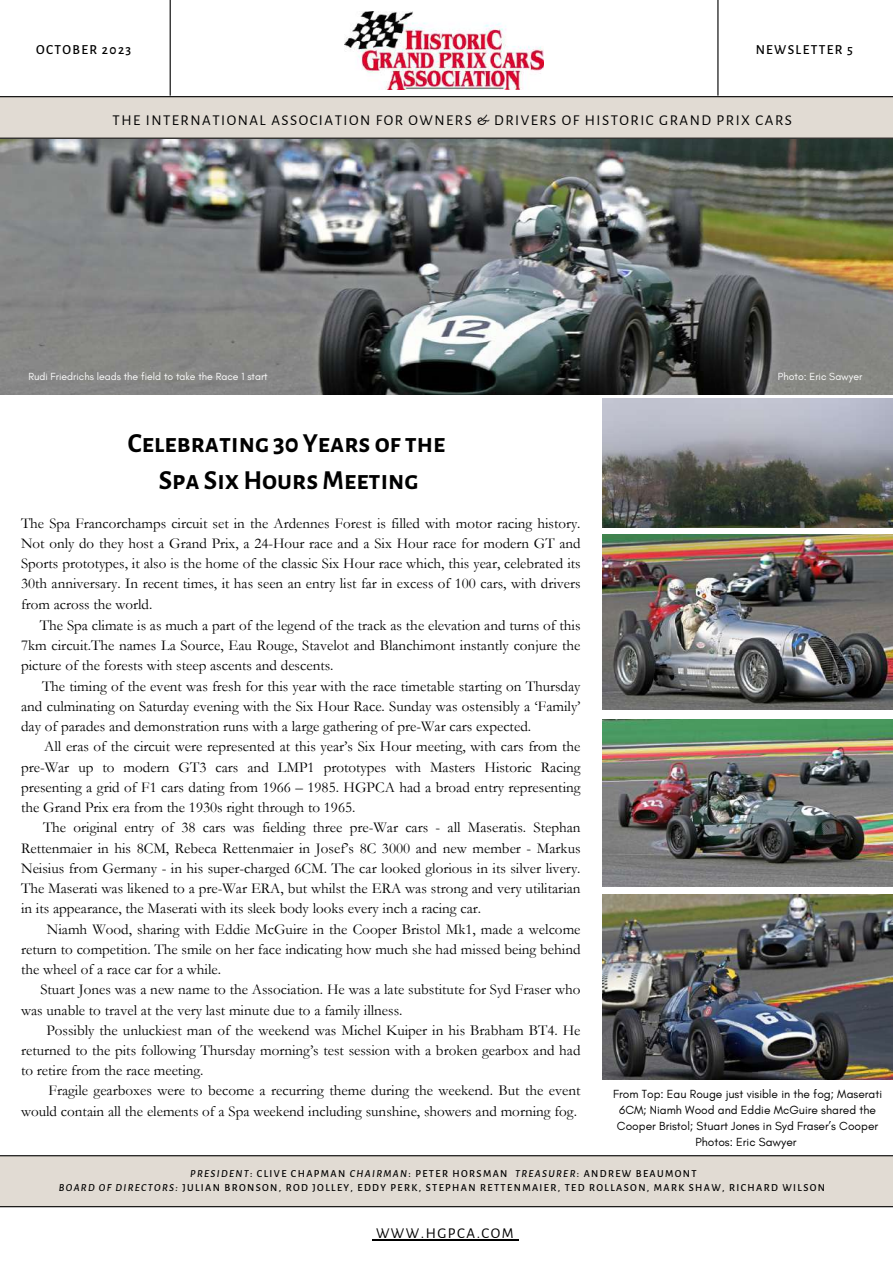
<style>
.page{position:relative;width:893px;height:1264px;background:#fff}
.page>*{position:absolute;margin:0;border:0;box-sizing:border-box;transform-origin:0 0}
.t1{font:700 27px/37px "Alegreya Sans SC";color:#000;text-align:center}
.t2{font:15px/20.2px "Garamond";color:#000;text-align:justify}
.t3{font:15px "Alegreya Sans SC";letter-spacing:.1em;color:#000}
.t4{font:500 13.5px "Alegreya Sans SC";letter-spacing:.1em;color:#000}
.t5{font:12px/16px "Glacial Indifference";color:#000;text-align:center}
.t6{font:500 10.5px "Alegreya Sans SC";letter-spacing:.13em;color:#000}
.t7{font:10.5px "Glacial Indifference";color:#fff}
.s1{font-style:italic}
</style>
<div class="page">
<div style="left:0;top:96px;width:892px;height:43px;background:#e1dbd3"></div>
<hr style="left:0;top:96px;width:892px;height:1px;background:#000">
<hr style="left:170px;top:0;width:1px;height:96px;background:#000">
<hr style="left:717px;top:0;width:1px;height:96px;background:#000">
<hr style="left:0;top:138px;width:892px;height:1px;background:#000">
<div style="left:0;top:1156px;width:892px;height:51px;background:#e1dbd3"></div>
<hr style="left:0;top:1206px;width:892px;height:1px;background:#000">
<img style="left:345px;top:11px;width:198px;height:78px">
<hr style="left:0;top:1155px;width:892px;height:1px;background:#000">
<img style="left:602px;top:398px;width:290px;height:129px">
<img style="left:602px;top:534px;width:290px;height:175px">
<img style="left:602px;top:719px;width:290px;height:167px">
<img style="left:602px;top:894px;width:290px;height:185px">
<img style="left:0;top:140px;width:892px;height:254px">
<hr style="left:376px;top:1239px;width:139px;height:1px;background:#000">
<p class="t4" style="left:36px;top:43px;width:96px">OCTOBER 2023</p>
<p class="t4" style="left:755px;top:43px;width:99px">NEWSLETTER 5</p>
<p class="t3" style="left:112px;top:112px;width:680px">THE INTERNATIONAL ASSOCIATION FOR OWNERS &amp; DRIVERS OF HISTORIC GRAND PRIX CARS</p>
<p class="t7" style="left:28px;top:370px;width:241px">Rudi Friedrichs leads the field to take the Race 1 start</p>
<p class="t7" style="left:778px;top:370px;width:86px">Photo: Eric Sawyer</p>
<h1 class="t1" style="left:128px;top:425px;width:319px">Celebrating 30 Years of the<br>Spa SixHoursMeeting</h1>
<p class="t2" style="left:21px;top:513px;width:561px">The Spa Francorchamps circuit set in the Ardennes Forest is filled with motor racing history.<br>Not only do they host a Grand Prix, a 24-Hour race and a Six Hour race for modern GT and Sports prototypes, it also is the home of the classic Six Hour race which, this year, celebrated its 30th anniversary. In recent times, it has seen an entry list far in excess of 100 cars, with drivers from across the world.</p>
<p class="t2" style="left:21px;top:615px;width:561px;text-indent:19px">The Spa climate is as much a part of the legend of the track as the elevation and turns of this 7km circuit.The names La Source, Eau Rouge, Stavelot and Blanchimont instantly conjure the picture of the forests with steep ascents and descents.</p>
<p class="t2" style="left:21px;top:676px;width:561px;text-indent:21px">The timing of the event was fresh for this year with the race timetable starting on Thursday and culminating on Saturday evening with the Six Hour Race. Sunday was ostensibly a ‘Family’ day of parades and demonstration runs with a large gathering of pre-War cars expected.</p>
<p class="t2" style="left:21px;top:736px;width:561px;text-indent:23px">All eras of the circuit were represented at this year’s Six Hour meeting, with cars from the pre-War up to modern GT3 cars and LMP1 prototypes with Masters Historic Racing presenting a grid of F1 cars dating from 1966 – 1985. HGPCA had a broad entry representing the Grand Prix era from the 1930s right through to 1965.</p>
<p class="t2" style="left:21px;top:817px;width:561px;text-indent:22px">The original entry of 38 cars was fielding three pre-War cars - all Maseratis. Stephan Rettenmaier in his 8CM, Rebeca Rettenmaier in Josef’s 8C 3000 and new member - Markus Neisius from Germany - in his super-charged 6CM. The car looked glorious in its silver livery.<br>The Maserati was likened to a pre-War ERA, but whilst the ERA was strong and very utilitarian in its appearance, the Maserati with its sleek body looks every inch a racing car.</p>
<p class="t2" style="left:21px;top:918px;width:561px;text-indent:26px">Niamh Wood, sharing with Eddie McGuire in the Cooper Bristol Mk1, made a welcome return to competition. The smile on her face indicating how much she had missed being behind the wheel of a race car for a while.</p>
<p class="t2" style="left:21px;top:979px;width:561px;text-indent:19px">Stuart Jones was a new name to the Association. He was a late substitute for Syd Fraser who was unable to travel at the very last minute due to a family illness.</p>
<p class="t2" style="left:21px;top:1020px;width:561px;text-indent:25px">Possibly the unluckiest man of the weekend was Michel Kuiper in his Brabham BT4. He returned to the pits following Thursday morning’s test session with a broken gearbox and had to retire from the race meeting.</p>
<p class="t2" style="left:21px;top:1080px;width:561px;text-align:right">Fragile gearboxes were to become a recurring theme during the weekend. But the event would contain all the elements of a Spa weekend including sunshine, showers and morning fog.</p>
<p class="t5" style="left:613px;top:1085px;width:270px">From Top: Eau Rouge just visible in the fog; Maserati 6CM; Niamh Wood and Eddie McGuire shared the Cooper Bristol; Stuart Jones in Syd Fraser’s Cooper Photos: Eric Sawyer</p>
<p class="t6" style="left:190px;top:1168px;width:508px"><span class="s1">PRESIDENT</span>: CLIVE CHAPMAN <span class="s1">CHAIRMAN</span>: PETER HORSMAN <span class="s1">TREASURER</span>: ANDREW BEAUMONT</p>
<p class="t6" style="left:59px;top:1182px;width:767px"><span class="s1">BOARD OF DIRECTORS:</span> JULIAN BRONSON, ROD JOLLEY, EDDY PERK, STEPHAN RETTENMAIER, TED ROLLASON, MARK SHAW, RICHARD WILSON</p>
<p class="t3" style="left:376px;top:1226px;width:139px">WWW.HGPCA.COM</p>
</div>
